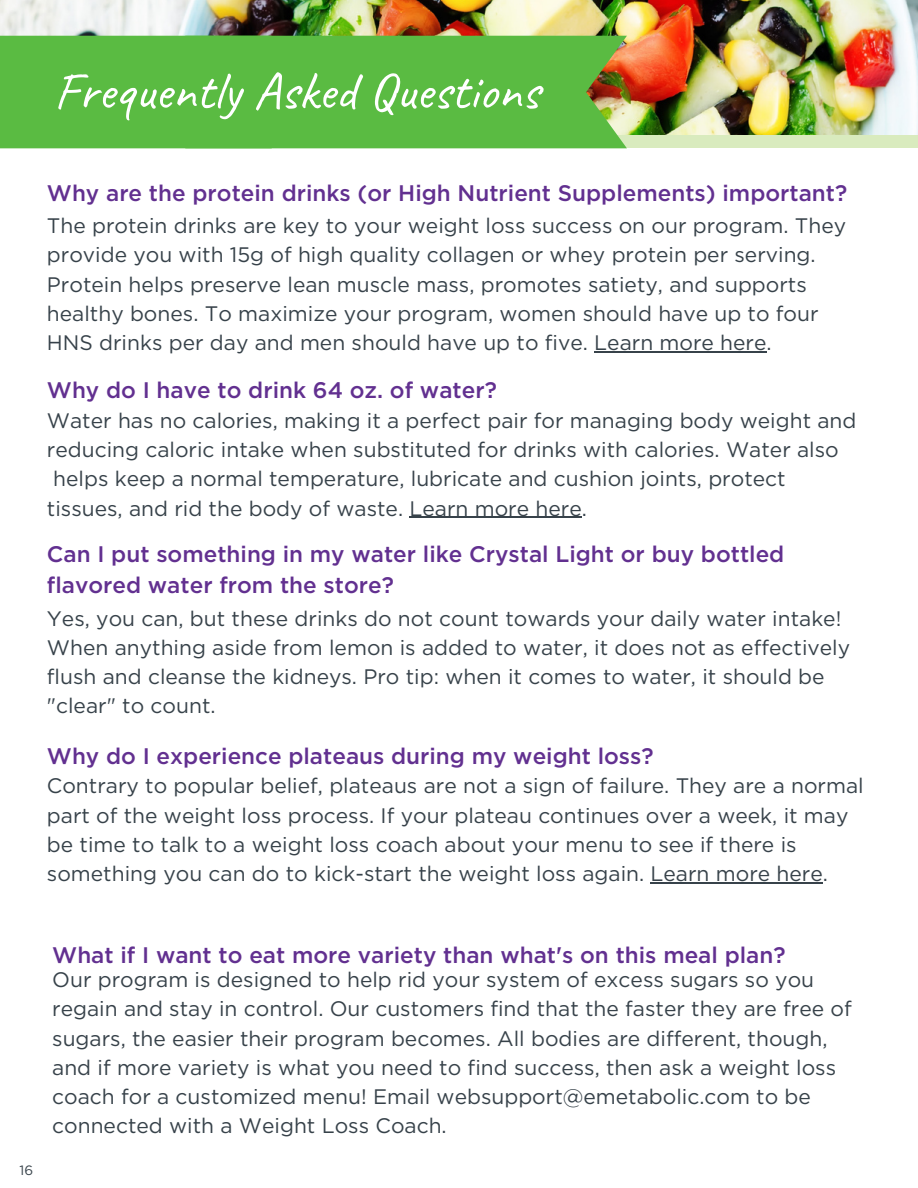
<style>
.page{position:relative;width:918px;height:1188px;background:#fff}
.page>*{position:absolute;margin:0;border:0;box-sizing:border-box;transform-origin:0 0}
.t1{font:53.25px "Caveat";color:#fff}
.t2{font:500 22.5px/31.5px "Gotham";color:#623090}
.t3{font:21px/29.2px "Gotham";color:#37424a}
.t4{font:13.5px "Gotham";color:#37424a}
</style>
<div class="page">
<div style="left:0;top:0;width:918px;height:148px;background:#d9ebbe"></div>
<img style="left:0;top:0;width:918px;height:135px">
<div style="left:272px;top:36px;width:355px;height:112px;background:#5abb42"></div>
<div style="left:0;top:36px;width:272px;height:112px;background:#5abb42"></div>
<hr style="left:594px;top:351px;width:173px;height:1px;background:#37424a">
<hr style="left:409px;top:517px;width:173px;height:1px;background:#37424a">
<hr style="left:651px;top:882px;width:172px;height:1px;background:#37424a">
<h1 class="t1" style="left:54px;top:57px;width:487px">Frequently Asked Questions</h1>
<p class="t2" style="left:47px;top:178px;width:802px">Why are the protein drinks (or High Nutrient Supplements) important?</p>
<p class="t3" style="left:47px;top:212px;width:801px">The protein drinks are key to your weight loss success on our program. They provide you with 15g of high quality collagen or whey protein per serving.<br>Protein helps preserve lean muscle mass, promotes satiety, and supports healthy bones. To maximize your program, women should have up to four HNS drinks per day and men should have up to five. Learn more here.</p>
<p class="t2" style="left:47px;top:375px;width:451px">Why do I have to drink 64 oz. of water?</p>
<p class="t3" style="left:47px;top:407px;width:811px">Water has no calories, making it a perfect pair for managing body weight and reducing caloric intake when substituted for drinks with calories. Water also helps keep a normal temperature, lubricate and cushion joints, protect tissues, and rid the body of waste. Learn more here.</p>
<p class="t2" style="left:47px;top:539px;width:739px">Can I put something in my water like Crystal Light or buy bottled flavored water from the store?</p>
<p class="t3" style="left:47px;top:605px;width:805px">Yes, you can, but these drinks do not count towards your daily water intake!<br>When anything aside from lemon is added to water, it does not as effectively flush and cleanse the kidneys. Pro tip: when it comes to water, it should be "clear" to count.</p>
<p class="t2" style="left:47px;top:741px;width:608px">Why do I experience plateaus during my weight loss?</p>
<p class="t3" style="left:47px;top:772px;width:818px">Contrary to popular belief, plateaus are not a sign of failure. They are a normal part of the weight loss process. If your plateau continues over a week, it may be time to talk to a weight loss coach about your menu to see if there is something you can do to kick-start the weight loss again. Learn more here.</p>
<p class="t4" style="left:20px;top:1164px;width:15px">16</p>
<p class="t2" style="left:52px;top:941px;width:735px">What if I want to eat more variety than what's on this meal plan?</p>
<p class="t3" style="left:52px;top:966px;width:801px">Our program is designed to help rid your system of excess sugars so you regain and stay in control. Our customers find that the faster they are free of sugars, the easier their program becomes. All bodies are different, though, and if more variety is what you need to find success, then ask a weight loss coach for a customized menu! Email websupport@emetabolic.com to be connected with a Weight Loss Coach.</p>
</div>
